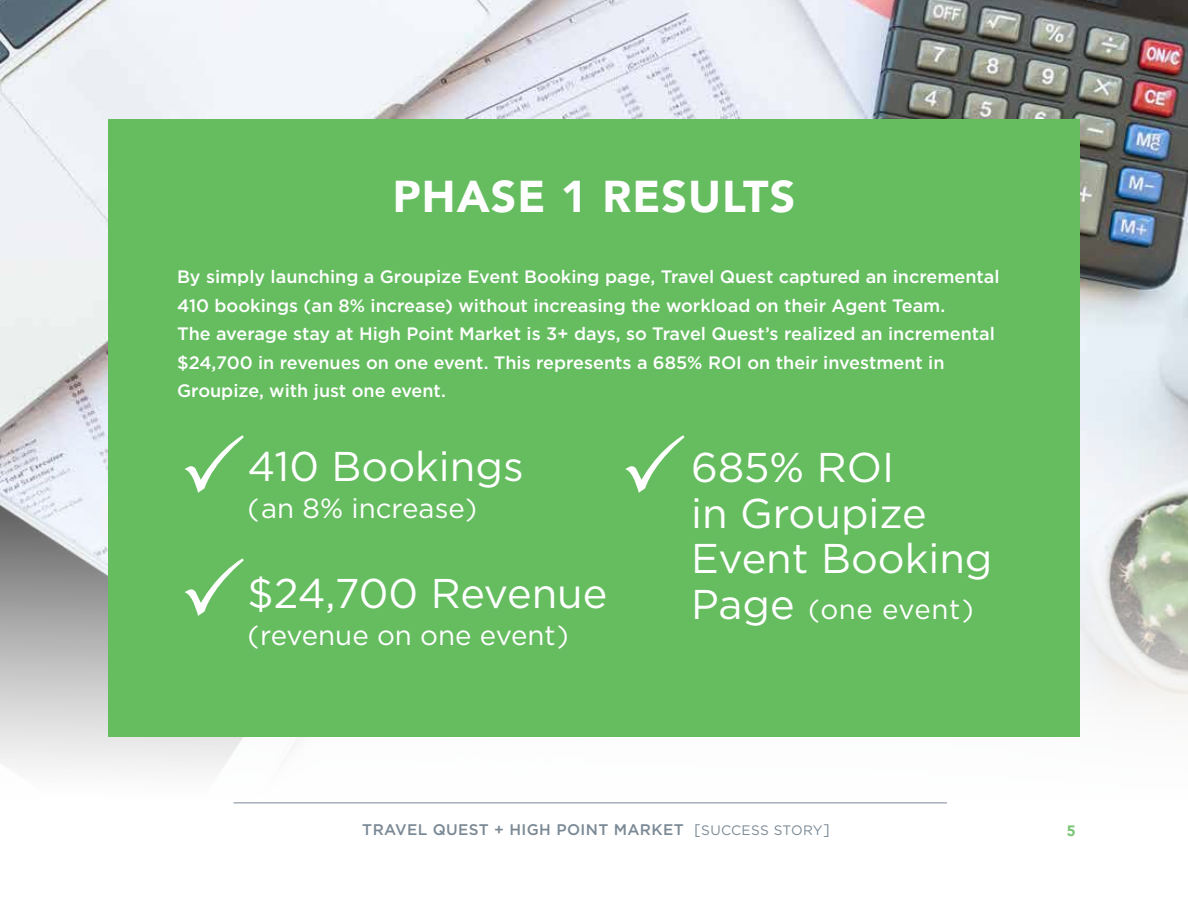
<style>
.page{position:relative;width:1188px;height:918px;background:#fff}
.page>*{position:absolute;margin:0;border:0;box-sizing:border-box;transform-origin:0 0}
.t1{font:900 44.4px "Avenir";letter-spacing:.025em;color:#fff}
.t2{font:41.55px/45.8px "Gotham";color:#fff}
.t3{font:27.75px "Gotham";color:#fff}
.t4{font:27.75px "Gotham";letter-spacing:.02em;color:#fff}
.t5{font:500 18px/28.5px "Gotham";color:#fff}
.t6{font:500 15.45px "Gotham";letter-spacing:.025em;color:#7a8995}
.t7{font:900 15px "Avenir";color:#7dc577}
.s1{font-size:41.55px}
.s2{font-weight:400}
.s3{font-weight:400;font-size:13.65px}
</style>
<div class="page">
<img style="left:0;top:0;width:1188px;height:401px">
<svg style="left:0;top:401px;width:1188px;height:370px"></svg>
<div style="left:108px;top:119px;width:972px;height:618px;background:#65bd60"></div>
<svg style="left:185px;top:435px;width:59px;height:58px"></svg>
<svg style="left:625px;top:435px;width:59px;height:58px"></svg>
<svg style="left:185px;top:558px;width:59px;height:58px"></svg>
<hr style="left:233px;top:802px;width:714px;height:1px;background:#7a8995">
<h1 class="t1" style="left:393px;top:159px;width:404px">PHASE 1 RESULTS</h1>
<p class="t5" style="left:177px;top:262px;width:824px">By simply launching a Groupize Event Booking page, Travel Quest captured an incremental 410 bookings (an 8% increase) without increasing the workload on their Agent Team.<br>The average stay at High Point Market is 3+ days, so Travel Quest’s realized an incremental $24,700 in revenues on one event. This represents a 685% ROI on their investment in Groupize, with just one event.</p>
<h2 class="t2" style="left:248px;top:443px;width:278px">410 Bookings</h2>
<h3 class="t3" style="left:248px;top:493px;width:231px">(an 8% increase)</h3>
<h2 class="t2" style="left:248px;top:570px;width:361px">$24,700 Revenue</h2>
<h3 class="t3" style="left:248px;top:620px;width:323px">(revenue on one event)</h3>
<h2 class="t2" style="left:691px;top:444px;width:303px">685% ROI<br>in Groupize<br>Event Booking</h2>
<h3 class="t4" style="left:691px;top:594px;width:284px"><span class="s1">Page</span> (one event)</h3>
<p class="t6" style="left:362px;top:821px;width:469px">TRAVEL QUEST + HIGH POINT MARKET <span class="s2">[</span><span class="s3">SUCCESS STORY</span><span class="s2">]</span></p>
<p class="t7" style="left:1067px;top:818px;width:10px">5</p>
</div>
